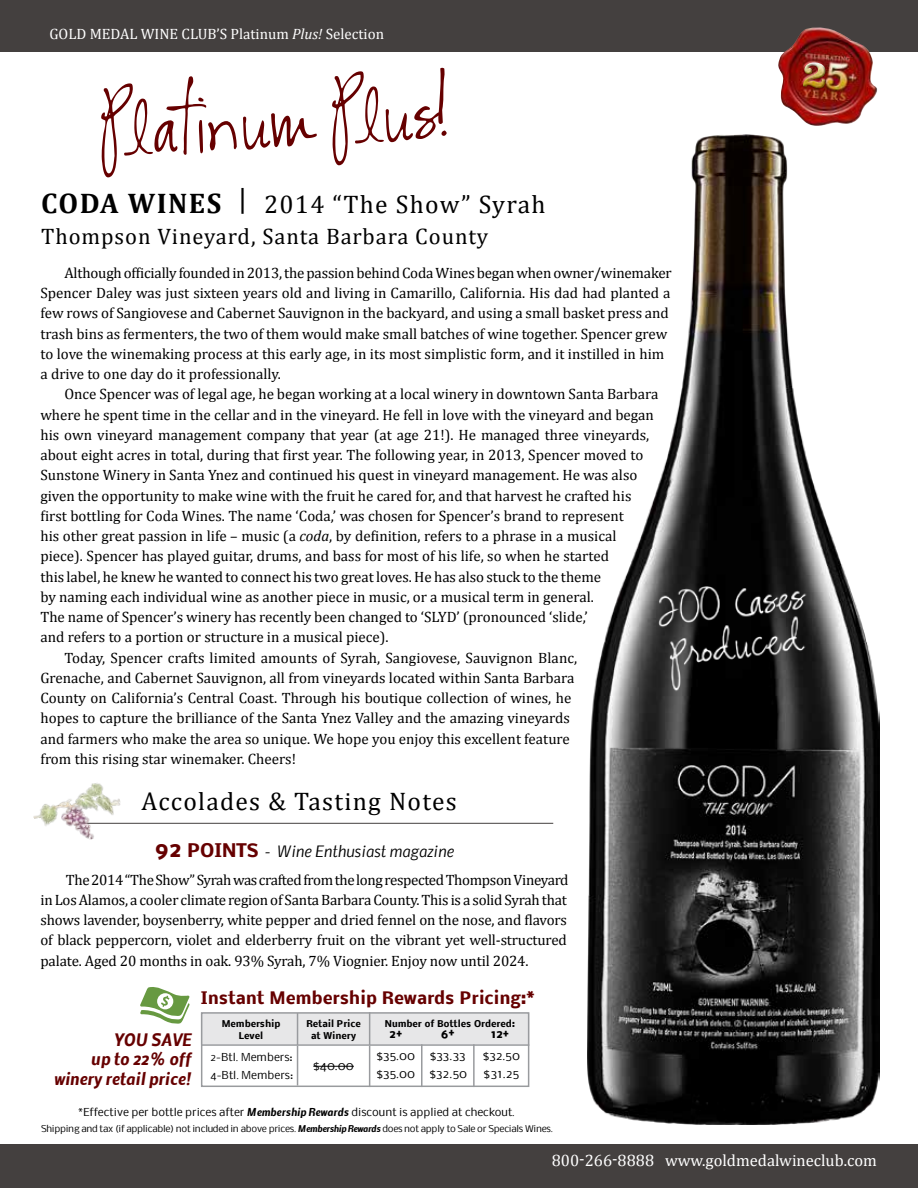
<style>
.page{position:relative;width:918px;height:1188px;background:#fff}
.page>*{position:absolute;margin:0;border:0;box-sizing:border-box;transform-origin:0 0}
.t1{font:75px "CK Alis Hand";color:#600}
.t2{font:25.5px "Cambria";letter-spacing:.05em;color:#000}
.t3{font:22.5px "Cambria";letter-spacing:.04em;color:#000}
.t4{font:16.5px "Cambria";color:#fff}
.t5{font:italic 700 16.5px/19.5px "Nobile";color:#600;text-align:right}
.t6{font:700 16.5px "Nobile";color:#600}
.t7{font:15px/20.2px "Cambria";color:#000;text-align:justify}
.t8{font:15px "Cambria";color:#fff}
.t9{font:italic 15px "Nobile";color:#000}
.t10{font:12px/17.9px "Nobile";color:#000}
.t11{font:700 12px "Nobile";color:#000}
.t12{font:10.5px "Nobile";color:#000}
.t13{font:9px "Nobile";letter-spacing:-.03em;color:#000}
.t14{font:700 9px/12px "Nobile";color:#000;text-align:center}
.s1{font-style:italic}
.s2{font-weight:700;font-size:28.5px}
.s3{font-weight:700;font-style:normal;font-size:22.5px;color:#600}
.s4{font-weight:700;font-style:normal;font-size:18px;color:#600}
.s5{font-weight:700;font-style:italic}
</style>
<div class="page">
<div style="left:0;top:1144px;width:918px;height:44px;background:#44403f"></div>
<div style="left:0;top:0;width:918px;height:52px;background:#44403f"></div>
<hr style="left:82px;top:823px;width:471px;height:1px;background:#44403f">
<img style="left:778px;top:27px;width:100px;height:99px">
<img style="left:803px;top:62px;width:23px;height:27px">
<div style="left:201px;top:1013px;width:328px;height:31px;background:#e7e7e8"></div>
<hr style="left:421px;top:1044px;width:2px;height:43px;background:#999b9e">
<hr style="left:473px;top:1044px;width:2px;height:43px;background:#999b9e">
<hr style="left:369px;top:1012px;width:1px;height:33px;background:#999b9e">
<hr style="left:202px;top:1044px;width:327px;height:2px;background:#999b9e">
<hr style="left:369px;top:1046px;width:1px;height:41px;background:#999b9e">
<hr style="left:297px;top:1013px;width:1px;height:32px;background:#999b9e">
<hr style="left:297px;top:1046px;width:1px;height:40px;background:#999b9e">
<div style="left:201px;top:1012px;width:328px;height:75px;border:2px solid #999b9e"></div>
<svg style="left:140px;top:987px;width:50px;height:37px"></svg>
<hr style="left:313px;top:1066px;width:41px;height:1px;background:#000">
<img style="left:33px;top:783px;width:93px;height:57px">
<img style="left:587px;top:134px;width:293px;height:990px">
<img style="left:587px;top:547px;width:293px;height:166px">
<p class="t8" style="left:49px;top:25px;width:336px">GOLD MEDAL WINE CLUB’S Platinum <span class="s1">Plus!</span> Selection</p>
<h1 class="t1" style="left:97px;top:86px;width:360px;rotate:-3deg">Platinum Plus!</h1>
<h2 class="t2" style="left:41px;top:189px;width:506px"><span class="s2">CODA WINES</span> <sup>|</sup> 2014 “The Show” Syrah</h2>
<h3 class="t3" style="left:41px;top:224px;width:449px">Thompson Vineyard, Santa Barbara County</h3>
<p class="t7" style="left:40px;top:263px;width:633px;text-align:left;text-indent:24px">Although officially founded in 2013, the passion behind Coda Wines began when owner/winemaker Spencer Daley was just sixteen years old and living in Camarillo, California. His dad had planted a few rows of Sangiovese and Cabernet Sauvignon in the backyard, and using a small basket press and trash bins as fermenters, the two of them would make small batches of wine together. Spencer grew to love the winemaking process at this early age, in its most simplistic form, and it instilled in him a drive to one day do it professionally.</p>
<p class="t7" style="left:64px;top:384px;width:595px">Once Spencer was of legal age, he began working at a local winery in downtown Santa Barbara</p>
<p class="t7" style="left:40px;top:404px;width:615px">where he spent time in the cellar and in the vineyard. He fell in love with the vineyard and began</p>
<p class="t7" style="left:40px;top:425px;width:610px">his own vineyard management company that year (at age 21!). He managed three vineyards,</p>
<p class="t7" style="left:40px;top:445px;width:605px">about eight acres in total, during that first year. The following year, in 2013, Spencer moved to</p>
<p class="t7" style="left:40px;top:465px;width:598px">Sunstone Winery in Santa Ynez and continued his quest in vineyard management. He was also</p>
<p class="t7" style="left:40px;top:485px;width:592px">given the opportunity to make wine with the fruit he cared for, and that harvest he crafted his</p>
<p class="t7" style="left:40px;top:506px;width:585px">first bottling for Coda Wines. The name ‘Coda,’ was chosen for Spencer’s brand to represent</p>
<p class="t7" style="left:40px;top:526px;width:578px">his other great passion in life – music (a <span class="s1">coda</span>, by definition, refers to a phrase in a musical</p>
<p class="t7" style="left:40px;top:546px;width:570px">piece). Spencer has played guitar, drums, and bass for most of his life, so when he started</p>
<p class="t7" style="left:40px;top:566px;width:562px">this label, he knew he wanted to connect his two great loves. He has also stuck to the theme</p>
<p class="t7" style="left:40px;top:587px;width:555px">by naming each individual wine as another piece in music, or a musical term in general.</p>
<p class="t7" style="left:40px;top:607px;width:549px">The name of Spencer’s winery has recently been changed to ‘SLYD’ (pronounced ‘slide,’</p>
<p class="t7" style="left:40px;top:627px;width:350px">and refers to a portion or structure in a musical piece).</p>
<p class="t7" style="left:64px;top:647px;width:514px">Today, Spencer crafts limited amounts of Syrah, Sangiovese, Sauvignon Blanc,</p>
<p class="t7" style="left:40px;top:668px;width:535px">Grenache, and Cabernet Sauvignon, all from vineyards located within Santa Barbara</p>
<p class="t7" style="left:40px;top:688px;width:533px">County on California’s Central Coast. Through his boutique collection of wines, he</p>
<p class="t7" style="left:40px;top:708px;width:531px">hopes to capture the brilliance of the Santa Ynez Valley and the amazing vineyards</p>
<p class="t7" style="left:40px;top:728px;width:531px">and farmers who make the area so unique. We hope you enjoy this excellent feature</p>
<p class="t7" style="left:40px;top:749px;width:257px">from this rising star winemaker. Cheers!</p>
<h2 class="t2" style="left:141px;top:787px;width:317px">Accolades &amp; Tasting Notes</h2>
<p class="t9" style="left:155px;top:839px;width:301px"><span class="s3">92</span> <span class="s4">POINTS</span> - Wine Enthusiast magazine</p>
<p class="t7" style="left:40px;top:869px;width:530px;text-indent:25px">The 2014 “The Show” Syrah was crafted from the long respected Thompson Vineyard in Los Alamos, a cooler climate region of Santa Barbara County. This is a solid Syrah that shows lavender, boysenberry, white pepper and dried fennel on the nose, and flavors of black peppercorn, violet and elderberry fruit on the vibrant yet well-structured palate. Aged 20 months in oak. 93% Syrah, 7% Viognier. Enjoy now until 2024.</p>
<p class="t5" style="left:54px;top:1029px;width:138px">YOU SAVE<br>up to 22% off winery retail price!</p>
<p class="t6" style="left:201px;top:984px;width:335px">Instant Membership Rewards Pricing:*</p>
<p class="t14" style="left:222px;top:1017px;width:60px">Membership</p>
<p class="t14" style="left:385px;top:1017px;width:132px">Number of Bottles Ordered:</p>
<p class="t14" style="left:239px;top:1029px;width:26px">Level</p>
<p class="t10" style="left:313px;top:1056px;width:42px">$40.00</p>
<p class="t14" style="left:306px;top:1017px;width:56px">Retail Price at Winery</p>
<p class="t11" style="left:389px;top:1024px;width:15px">2+</p>
<p class="t11" style="left:441px;top:1023px;width:15px">6+</p>
<p class="t11" style="left:491px;top:1024px;width:20px">12+</p>
<p class="t10" style="left:376px;top:1046px;width:40px">$35.00 $35.00</p>
<p class="t10" style="left:429px;top:1046px;width:39px">$33.33 $32.50</p>
<p class="t10" style="left:483px;top:1046px;width:39px">$32.50 $31.25</p>
<p class="t12" style="left:211px;top:1049px;width:84px">2-Btl. Members:</p>
<p class="t12" style="left:211px;top:1067px;width:84px">4-Btl. Members:</p>
<p class="t12" style="left:79px;top:1104px;width:438px">*Effective per bottle prices after <span class="s5">Membership Rewards</span> discount is applied at checkout.</p>
<p class="t13" style="left:41px;top:1121px;width:513px">Shipping and tax (if applicable) not included in above prices. <span class="s5">Membership Rewards</span> does not apply to Sale or Specials Wines.</p>
<p class="t4" style="left:552px;top:1150px;width:327px">800-266-8888 www.goldmedalwineclub.com</p>
</div>
